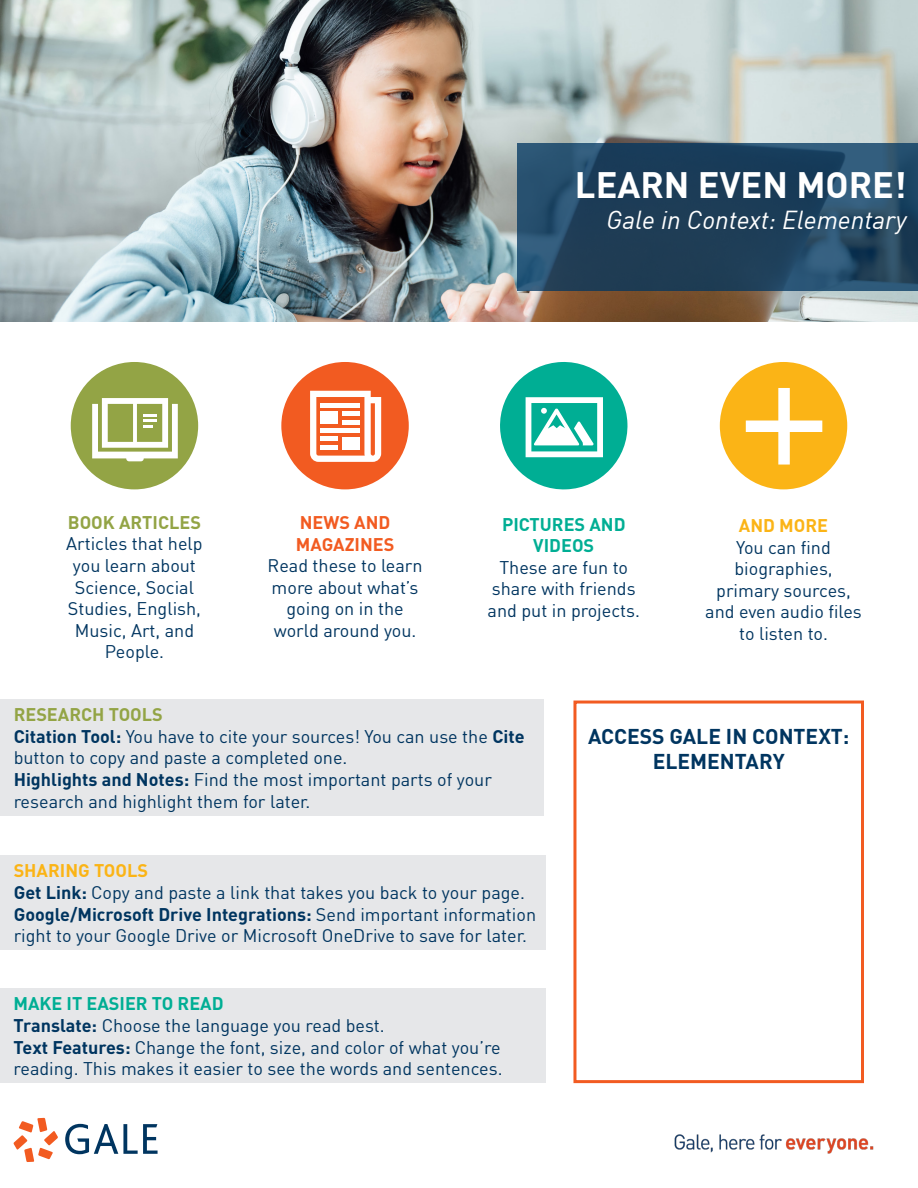
<style>
.page{position:relative;width:918px;height:1188px;background:#fff}
.page>*{position:absolute;margin:0;border:0;box-sizing:border-box;transform-origin:0 0}
.t1{font:700 36px "DIN";color:#fff}
.t2{font:italic 25.5px "DIN";color:#fff}
.t3{font:700 21px/25.2px "DIN";color:#003560;text-align:center}
.t4{font:18px/21.6px "DIN";color:#003560;text-align:center}
.t5{font:700 18px/21.6px "DIN";color:#00ae94;text-align:center}
.t6{font:700 18px "DIN";color:#93a445}
.t7{font:700 18px "DIN";color:#fbb416}
.t8{font:700 18px/21.6px "DIN";color:#f25b21}
.s1{font-weight:700}
</style>
<div class="page">
<img style="left:0;top:0;width:918px;height:322px">
<svg style="left:517px;top:143px;width:401px;height:148px;background:#214460"></svg>
<div style="left:71px;top:362px;width:127px;height:127px;background:#93a445;border-radius:50%"></div>
<svg style="left:92px;top:398px;width:86px;height:63px"></svg>
<div style="left:281px;top:362px;width:128px;height:127px;background:#f25b21;border-radius:50%"></div>
<svg style="left:310px;top:391px;width:71px;height:71px"></svg>
<hr style="left:321px;top:403px;width:39px;height:4px;background:#fff">
<hr style="left:342px;top:412px;width:18px;height:4px;background:#fff">
<hr style="left:342px;top:420px;width:18px;height:4px;background:#fff">
<div style="left:321px;top:412px;width:17px;height:12px;background:#fff"></div>
<div style="left:321px;top:428px;width:39px;height:5px;background:#fff"></div>
<div style="left:342px;top:437px;width:18px;height:12px;background:#fff"></div>
<hr style="left:321px;top:437px;width:17px;height:4px;background:#fff">
<hr style="left:321px;top:445px;width:17px;height:4px;background:#fff">
<svg style="left:500px;top:362px;width:128px;height:128px"></svg>
<div style="left:720px;top:362px;width:127px;height:127px;background:#fbb416;border-radius:50%"></div>
<svg style="left:746px;top:388px;width:76px;height:77px"></svg>
<div style="left:0;top:699px;width:544px;height:117px;background:#e6e7e9"></div>
<div style="left:0;top:856px;width:545px;height:94px;background:#e6e7e9"></div>
<div style="left:0;top:989px;width:545px;height:94px;background:#e6e7e9"></div>
<div style="left:573px;top:701px;width:291px;height:382px;border:3px solid #f25b21"></div>
<svg style="left:14px;top:1118px;width:44px;height:44px"></svg>
<svg style="left:65px;top:1124px;width:93px;height:30px"></svg>
<img style="left:674px;top:1134px;width:200px;height:20px">
<p class="t1" style="left:575px;top:162px;width:333px">LEARN EVEN MORE!</p>
<p class="t2" style="left:607px;top:204px;width:301px">Gale in Context: Elementary</p>
<p class="t6" style="left:68px;top:511px;width:135px">BOOK ARTICLES</p>
<p class="t4" style="left:66px;top:533px;width:138px">Articles that help you learn about<br>Science, Social<br>Studies, English,<br>Music, Art, and<br>People.</p>
<p class="t8" style="left:296px;top:511px;width:100px">NEWS AND<br>MAGAZINES</p>
<p class="t4" style="left:268px;top:555px;width:157px">Read these to learn more about what’s going on in the world around you.</p>
<p class="t5" style="left:502px;top:513px;width:125px">PICTURES AND<br>VIDEOS</p>
<p class="t4" style="left:488px;top:556px;width:154px">These are fun to share with friends and put in projects.</p>
<p class="t7" style="left:739px;top:514px;width:91px">AND MORE</p>
<p class="t4" style="left:705px;top:536px;width:158px">You can find biographies, primary sources, and even audio files to listen to.</p>
<p class="t6" style="left:14px;top:703px;width:151px">RESEARCH TOOLS</p>
<p class="t4" style="left:14px;top:725px;width:512px;text-align:left"><span class="s1">Citation Tool:</span> You have to cite your sources! You can use the <span class="s1">Cite </span>button to copy and paste a completed one.</p>
<p class="t4" style="left:14px;top:768px;width:480px;text-align:left"><span class="s1">Highlights and Notes:</span> Find the most important parts of your research and highlight them for later.</p>
<p class="t7" style="left:14px;top:859px;width:136px">SHARING TOOLS</p>
<p class="t4" style="left:14px;top:881px;width:513px"><span class="s1">Get Link:</span> Copy and paste a link that takes you back to your page.</p>
<p class="t4" style="left:14px;top:903px;width:524px;text-align:left"><span class="s1">Google/Microsoft Drive Integrations:</span> Send important information right to your Google Drive or Microsoft OneDrive to save for later.</p>
<p class="t5" style="left:14px;top:992px;width:212px">MAKE IT EASIER TO READ</p>
<p class="t4" style="left:14px;top:1014px;width:373px"><span class="s1">Translate:</span> Choose the language you read best.</p>
<p class="t4" style="left:14px;top:1036px;width:491px;text-align:left"><span class="s1">Text Features:</span> Change the font, size, and color of what you’re reading. This makes it easier to see the words and sentences.</p>
<p class="t3" style="left:588px;top:723px;width:263px">ACCESS GALE IN CONTEXT:<br>ELEMENTARY</p>
</div>
